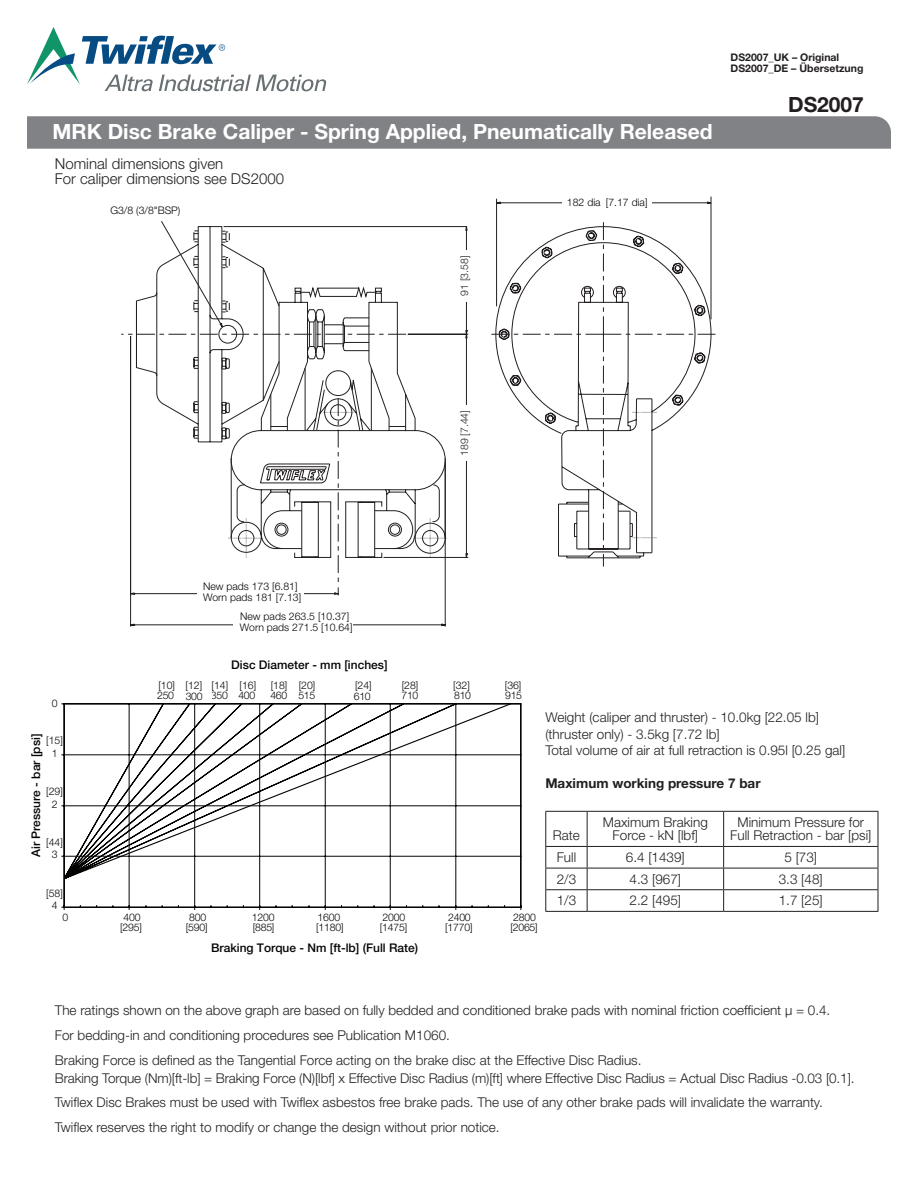
<style>
.page{position:relative;width:918px;height:1188px;background:#fff}
.page>*{position:absolute;margin:0;border:0;box-sizing:border-box;transform-origin:0 0}
.t1{font:700 21px "Helvetica Neue LT Std";color:#fff}
.t2{font:700 21px "Helvetica Neue LT Std";color:#231f20}
.t3{font:300 15px/15px "Helvetica Neue LT Std";color:#231f20}
.t4{font:300 13.5px/24.8px "Helvetica Neue LT Std";color:#231f20}
.t5{font:700 13.5px "Helvetica Neue LT Std";color:#231f20}
.t6{font:500 12px "Helvetica Neue LT Std";color:#040503}
.t7{font:300 10.5px/12.6px "Helvetica Neue LT Std";color:#040503;text-align:center}
.t8{font:700 10.5px/10.5px "Helvetica Neue LT Std";color:#231f20}
.t9{font:300 10.5px "Helvetica Neue LT Std";color:#231f20}
.t10{font:300 10.5px "Helvetica Neue LT Std";letter-spacing:-.025em;color:#040503}
</style>
<div class="page">
<svg style="left:27px;top:27px;width:299px;height:64px"></svg>
<div style="left:27px;top:116px;width:864px;height:33px;background:#808285"></div>
<hr style="left:545px;top:811px;width:42px;height:1px;background:#231f20">
<hr style="left:545px;top:812px;width:1px;height:34px;background:#231f20">
<hr style="left:587px;top:811px;width:137px;height:1px;background:#231f20">
<hr style="left:587px;top:812px;width:1px;height:34px;background:#231f20">
<hr style="left:724px;top:811px;width:154px;height:1px;background:#231f20">
<hr style="left:723px;top:812px;width:1px;height:34px;background:#231f20">
<hr style="left:878px;top:812px;width:1px;height:34px;background:#231f20">
<hr style="left:545px;top:846px;width:42px;height:1px;background:#231f20">
<hr style="left:587px;top:846px;width:137px;height:1px;background:#231f20">
<hr style="left:724px;top:846px;width:154px;height:1px;background:#231f20">
<hr style="left:545px;top:868px;width:42px;height:1px;background:#231f20">
<hr style="left:587px;top:868px;width:137px;height:1px;background:#231f20">
<hr style="left:724px;top:868px;width:154px;height:1px;background:#231f20">
<hr style="left:545px;top:889px;width:42px;height:1px;background:#231f20">
<svg style="left:545px;top:847px;width:1px;height:64px"></svg>
<hr style="left:587px;top:889px;width:137px;height:1px;background:#231f20">
<svg style="left:587px;top:847px;width:1px;height:64px"></svg>
<hr style="left:724px;top:889px;width:154px;height:1px;background:#231f20">
<svg style="left:723px;top:847px;width:1px;height:64px"></svg>
<svg style="left:878px;top:847px;width:1px;height:64px"></svg>
<hr style="left:545px;top:911px;width:42px;height:1px;background:#231f20">
<hr style="left:587px;top:911px;width:137px;height:1px;background:#231f20">
<hr style="left:724px;top:911px;width:154px;height:1px;background:#231f20">
<svg style="left:130px;top:226px;width:338px;height:401px"></svg>
<svg style="left:61px;top:703px;width:461px;height:207px"></svg>
<svg style="left:64px;top:704px;width:448px;height:176px"></svg>
<svg style="left:491px;top:196px;width:225px;height:371px"></svg>
<svg style="left:121px;top:221px;width:285px;height:365px"></svg>
<div style="left:197px;top:590px;width:107px;height:7px;background:#fff"></div>
<div style="left:233px;top:620px;width:120px;height:10px;background:#fff"></div>
<div style="left:562px;top:199px;width:90px;height:8px;background:#fff"></div>
<hr style="left:465px;top:250px;width:3px;height:51px;background:#fff">
<div style="left:462px;top:405px;width:9px;height:56px;background:#fff"></div>
<p class="t8" style="left:731px;top:52px;width:134px">DS2007_UK – Original<br>DS2007_DE – Übersetzung</p>
<h1 class="t1" style="left:52px;top:118px;width:662px">MRK Disc Brake Caliper - Spring Applied, Pneumatically Released</h1>
<p class="t3" style="left:55px;top:156px;width:231px">Nominal dimensions given<br>For caliper dimensions see DS2000</p>
<p class="t7" style="left:110px;top:204px;width:71px">G3/8 (3/8"BSP)</p>
<p class="t7" style="left:203px;top:581px;width:100px;line-height:10.5px;text-align:left">New pads 173 [6.81]<br>Worn pads 181 [7.13]</p>
<p class="t7" style="left:240px;top:610px;width:114px;line-height:10.8px;text-align:left">New pads 263.5 [10.37]<br>Worn pads 271.5 [10.64]</p>
<p class="t9" style="left:458px;top:296px;width:41px;rotate:-90deg">91 [3.58]</p>
<p class="t9" style="left:458px;top:456px;width:47px;rotate:-90deg">189 [7.44]</p>
<p class="t7" style="left:567px;top:196px;width:82px">182 dia [7.17 dia]</p>
<h1 class="t2" style="left:788px;top:91px;width:77px">DS2007</h1>
<p class="t7" style="left:52px;top:697px;width:7px">0</p>
<p class="t7" style="left:46px;top:734px;width:18px">[15]<br>1</p>
<p class="t7" style="left:46px;top:785px;width:18px">[29]<br>2</p>
<p class="t7" style="left:46px;top:836px;width:18px">[44]<br>3</p>
<p class="t7" style="left:46px;top:887px;width:18px">[58]<br>4</p>
<p class="t6" style="left:29px;top:857px;width:125px;rotate:-90deg">Air Pressure - bar [psi]</p>
<p class="t6" style="left:231px;top:657px;width:158px">Disc Diameter - mm [inches]</p>
<p class="t10" style="left:157px;top:689px;width:100px">250 300 350 400</p>
<p class="t7" style="left:270px;top:689px;width:46px">460 515</p>
<p class="t7" style="left:354px;top:689px;width:18px">610</p>
<p class="t7" style="left:401px;top:689px;width:18px">710</p>
<p class="t7" style="left:454px;top:689px;width:18px">810</p>
<p class="t7" style="left:505px;top:689px;width:18px">915</p>
<p class="t7" style="left:158px;top:678px;width:99px">[10] [12] [14] [16]</p>
<p class="t7" style="left:271px;top:678px;width:46px">[18] [20]</p>
<p class="t7" style="left:355px;top:678px;width:18px">[24]</p>
<p class="t7" style="left:402px;top:678px;width:18px">[28]</p>
<p class="t7" style="left:453px;top:678px;width:18px">[32]</p>
<p class="t7" style="left:505px;top:678px;width:18px">[36]</p>
<p class="t7" style="left:62px;top:911px;width:7px">0</p>
<p class="t7" style="left:120px;top:912px;width:23px;line-height:9.9px">400 [295]</p>
<p class="t7" style="left:186px;top:921px;width:23px">[590]</p>
<p class="t7" style="left:253px;top:921px;width:23px">[885]</p>
<p class="t7" style="left:316px;top:921px;width:29px">[1180]</p>
<p class="t7" style="left:380px;top:921px;width:29px">[1475]</p>
<p class="t7" style="left:445px;top:921px;width:29px">[1770]</p>
<p class="t7" style="left:510px;top:921px;width:29px">[2065]</p>
<p class="t7" style="left:189px;top:911px;width:19px">800</p>
<p class="t7" style="left:252px;top:911px;width:24px">1200</p>
<p class="t7" style="left:317px;top:911px;width:24px">1600</p>
<p class="t7" style="left:383px;top:911px;width:24px">2000</p>
<p class="t7" style="left:448px;top:911px;width:24px">2400</p>
<p class="t7" style="left:513px;top:911px;width:24px">2800</p>
<p class="t6" style="left:211px;top:940px;width:209px">Braking Torque - Nm [ft-lb] (Full Rate)</p>
<p class="t4" style="left:545px;top:709px;width:301px;line-height:16.5px">Weight (caliper and thruster) - 10.0kg [22.05 lb] (thruster only) - 3.5kg [7.72 lb]<br>Total volume of air at full retraction is 0.95l [0.25 gal]</p>
<p class="t5" style="left:545px;top:775px;width:217px">Maximum working pressure 7 bar</p>
<p class="t4" style="left:553px;top:823px;width:29px">Rate</p>
<p class="t4" style="left:603px;top:815px;width:107px;line-height:13.5px;text-align:center">Maximum Braking<br>Force - kN [lbf]</p>
<p class="t4" style="left:730px;top:815px;width:143px;line-height:13.5px;text-align:center">Minimum Pressure for<br>Full Retraction - bar [psi]</p>
<p class="t4" style="left:557px;top:845px;width:21px">Full</p>
<p class="t4" style="left:626px;top:845px;width:61px">6.4 [1439]</p>
<p class="t4" style="left:784px;top:845px;width:34px">5 [73]</p>
<p class="t4" style="left:557px;top:866px;width:21px">2/3</p>
<p class="t4" style="left:630px;top:866px;width:53px">4.3 [967]</p>
<p class="t4" style="left:779px;top:866px;width:46px">3.3 [48]</p>
<p class="t4" style="left:557px;top:888px;width:21px">1/3</p>
<p class="t4" style="left:630px;top:888px;width:53px">2.2 [495]</p>
<p class="t4" style="left:779px;top:888px;width:46px">1.7 [25]</p>
<p class="t4" style="left:55px;top:998px;width:777px">The ratings shown on the above graph are based on fully bedded and conditioned brake pads with nominal friction coefficient μ = 0.4.<br>For bedding-in and conditioning procedures see Publication M1060.<br>Braking Force is defined as the Tangential Force acting on the brake disc at the Effective Disc Radius.</p>
<p class="t4" style="left:55px;top:1065px;width:801px">Braking Torque (Nm)[ft-lb] = Braking Force (N)[lbf] x Effective Disc Radius (m)[ft] where Effective Disc Radius = Actual Disc Radius -0.03 [0.1].<br>Twiflex Disc Brakes must be used with Twiflex asbestos free brake pads. The use of any other brake pads will invalidate the warranty.<br>Twiflex reserves the right to modify or change the design without prior notice.</p>
</div>
